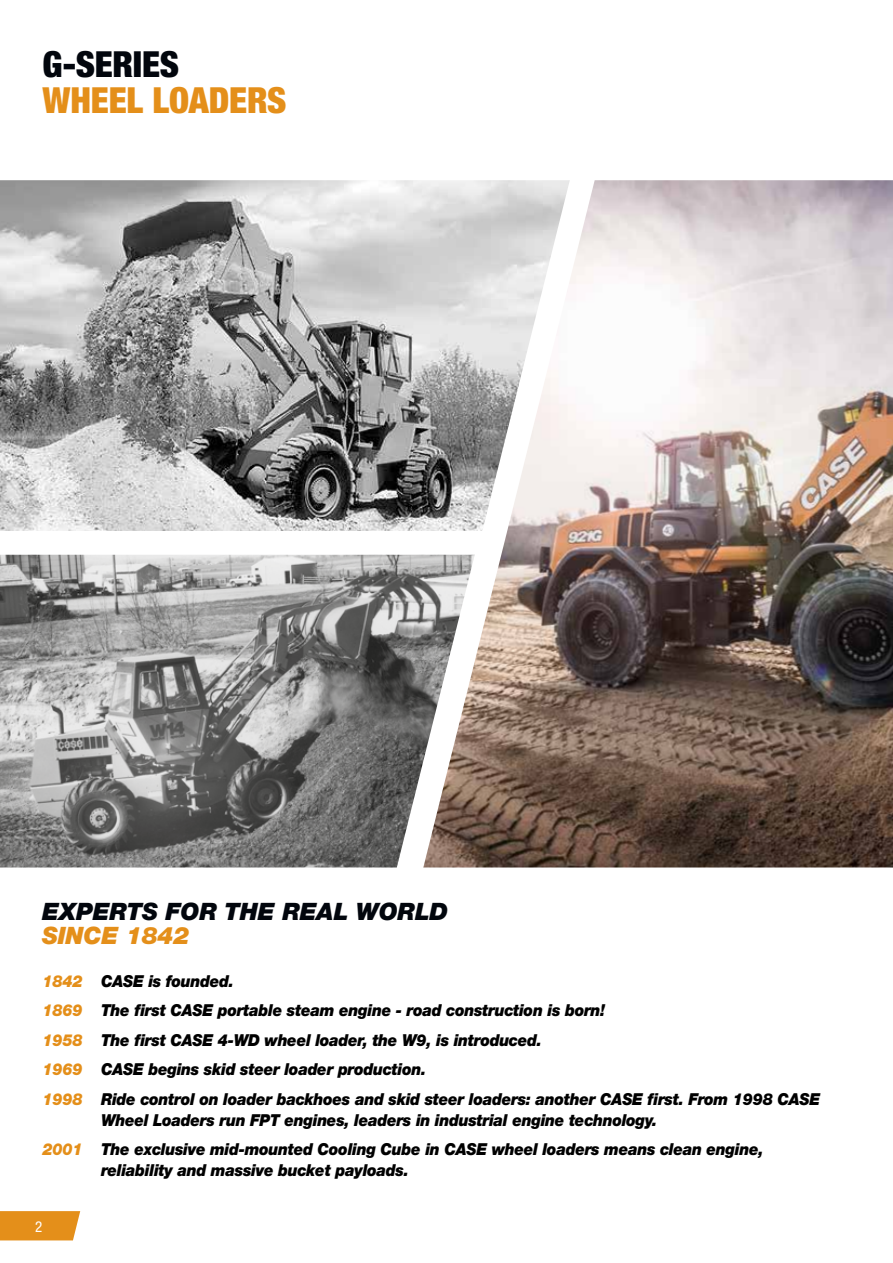
<style>
.page{position:relative;width:893px;height:1263px;background:#fff}
.page>*{position:absolute;margin:0;border:0;box-sizing:border-box;transform-origin:0 0}
.t1{font:900 condensed 36px "Helvetica Neue LT Std";letter-spacing:-.005em;color:#e48f1a}
.t2{font:900 condensed 36px "Helvetica Neue LT Std";letter-spacing:-.005em;color:#02060d}
.t3{font:italic 900 24px "Helvetica Neue LT Std";letter-spacing:-.01em;color:#02060d}
.t4{font:italic 900 24px "Helvetica Neue LT Std";letter-spacing:-.01em;color:#e48f1a}
.t5{font:italic 900 16.5px/29.5px "Helvetica Neue LT Std";letter-spacing:-.02em;color:#000;scale:.93 1}
.t6{font:condensed 15px "Helvetica Neue LT Std";color:#fff}
.s1{color:#e48f1a}
</style>
<div class="page">
<svg style="left:0;top:1211px;width:80px;height:29px;background:#e59424"></svg>
<img style="left:423px;top:180px;width:470px;height:687px">
<img style="left:0;top:180px;width:570px;height:351px">
<img style="left:0;top:555px;width:475px;height:312px">
<h1 class="t2" style="left:43px;top:42px;width:138px">G-SERIES</h1>
<h1 class="t1" style="left:43px;top:78px;width:245px">WHEEL LOADERS</h1>
<h2 class="t3" style="left:42px;top:896px;width:408px">EXPERTS FOR THE REAL WORLD</h2>
<h2 class="t4" style="left:42px;top:920px;width:149px">SINCE 1842</h2>
<p class="t5" style="left:43px;top:966px;width:838px"><span class="s1">1842</span> CASE is founded.<br><span class="s1">1869</span> The first CASE portable steam engine - road construction is born!<br><span class="s1">1958</span> The first CASE 4-WD wheel loader, the W9, is introduced.<br><span class="s1">1969</span> CASE begins skid steer loader production.<br><span class="s1">1998</span> Ride control on loader backhoes and skid steer loaders: another CASE first. From 1998 CASE</p>
<p class="t5" style="left:43px;top:1105px;width:777px;text-indent:58px">Wheel Loaders run FPT engines, leaders in industrial engine technology.<br><span class="s1">2001</span> The exclusive mid-mounted Cooling Cube in CASE wheel loaders means clean engine,</p>
<p class="t5" style="left:101px;top:1155px;width:333px">reliability and massive bucket payloads.</p>
<p class="t6" style="left:35px;top:1218px;width:9px">2</p>
</div>
